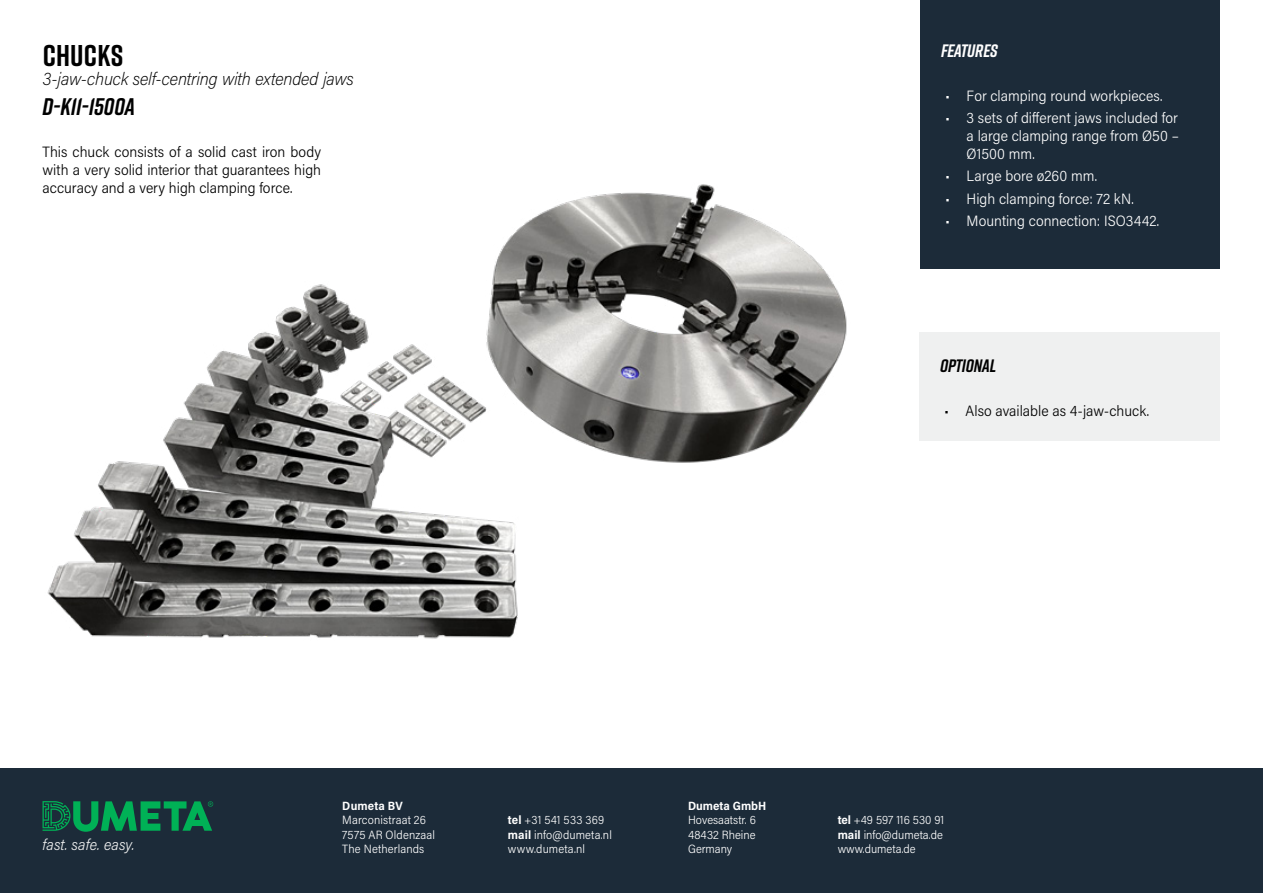
<style>
.page{position:relative;width:1263px;height:893px;background:#fff}
.page>*{position:absolute;margin:0;border:0;box-sizing:border-box;transform-origin:0 0}
.t1{font:700 30px "Rift";letter-spacing:.005em;color:#000}
.t2{font:italic 700 24px "Rift";letter-spacing:-.005em;color:#000}
.t3{font:italic 200 18px "Acumin Pro Semi Cond";letter-spacing:-.01em;color:#000}
.t4{font:italic 700 18px "Rift";letter-spacing:-.02em;color:#fff}
.t5{font:italic 700 18px "Rift";letter-spacing:-.005em;color:#000}
.t6{font:italic 300 15.6px "Acumin Pro Semi Cond";letter-spacing:.01em;color:#eff0f0}
.t7{font:300 15px/18px "Acumin Pro Semi Cond";color:#fff;text-align:justify}
.t8{font:300 15px/18px "Acumin Pro Semi Cond";color:#000;text-align:justify}
.t9{font:300 12px/14.4px "Acumin Pro Semi Cond";letter-spacing:.005em;color:#fff}
.t10{font:700 12px "Acumin Pro Semi Cond";letter-spacing:.005em;color:#fff}
.s1{font-weight:700}
</style>
<div class="page">
<div style="left:0;top:768px;width:1263px;height:125px;background:#1c2b39"></div>
<svg style="left:43px;top:801px;width:170px;height:31px"></svg>
<div style="left:919px;top:332px;width:301px;height:109px;background:#eff0f0"></div>
<div style="left:920px;top:0;width:300px;height:269px;background:#1c2b39"></div>
<img style="left:47px;top:184px;width:800px;height:455px">
<h1 class="t1" style="left:43px;top:34px;width:82px">CHUCKS</h1>
<h3 class="t3" style="left:43px;top:67px;width:313px">3-jaw-chuck self-centring with extended jaws</h3>
<h2 class="t2" style="left:43px;top:90px;width:94px">D-K11-1500A</h2>
<p class="t8" style="left:43px;top:142px;width:280px">This chuck consists of a solid cast iron body with a very solid interior that guarantees high accuracy and a very high clamping force.</p>
<h3 class="t4" style="left:941px;top:38px;width:58px">FEATURES</h3>
<p class="t7" style="left:945px;top:86px;width:219px">• For clamping round workpieces.</p>
<p class="t7" style="left:967px;top:108px;width:214px;text-indent:-21px">• 3 sets of different jaws included for a large clamping range from Ø50 – Ø1500 mm.</p>
<p class="t7" style="left:945px;top:167px;width:153px">• Large bore ø260 mm.</p>
<p class="t7" style="left:945px;top:189px;width:190px">• High clamping force: 72 kN.</p>
<p class="t7" style="left:945px;top:211px;width:215px">• Mounting connection: ISO3442.</p>
<h3 class="t5" style="left:940px;top:353px;width:58px">OptionAl</h3>
<p class="t8" style="left:944px;top:401px;width:206px">• Also available as 4-jaw-chuck.</p>
<h3 class="t6" style="left:43px;top:833px;width:93px">fast. safe. easy.</h3>
<p class="t10" style="left:342px;top:797px;width:62px">Dumeta BV</p>
<p class="t9" style="left:342px;top:812px;width:94px">Marconistraat 26<br>7575 AR Oldenzaal<br>The Netherlands</p>
<p class="t10" style="left:688px;top:797px;width:80px">Dumeta GmbH</p>
<p class="t9" style="left:688px;top:812px;width:69px;text-align:justify">Hovesaatstr. 6<br>48432 Rheine Germany</p>
<p class="t9" style="left:508px;top:812px;width:106px"><span class="s1">tel</span> +31 541 533 369 <span class="s1">mail</span> info@dumeta.nl www.dumeta.nl</p>
<p class="t9" style="left:838px;top:812px;width:108px;text-align:justify"><span class="s1">tel</span> +49 597 116 530 91 <span class="s1">mail</span> info@dumeta.de www.dumeta.de</p>
</div>
